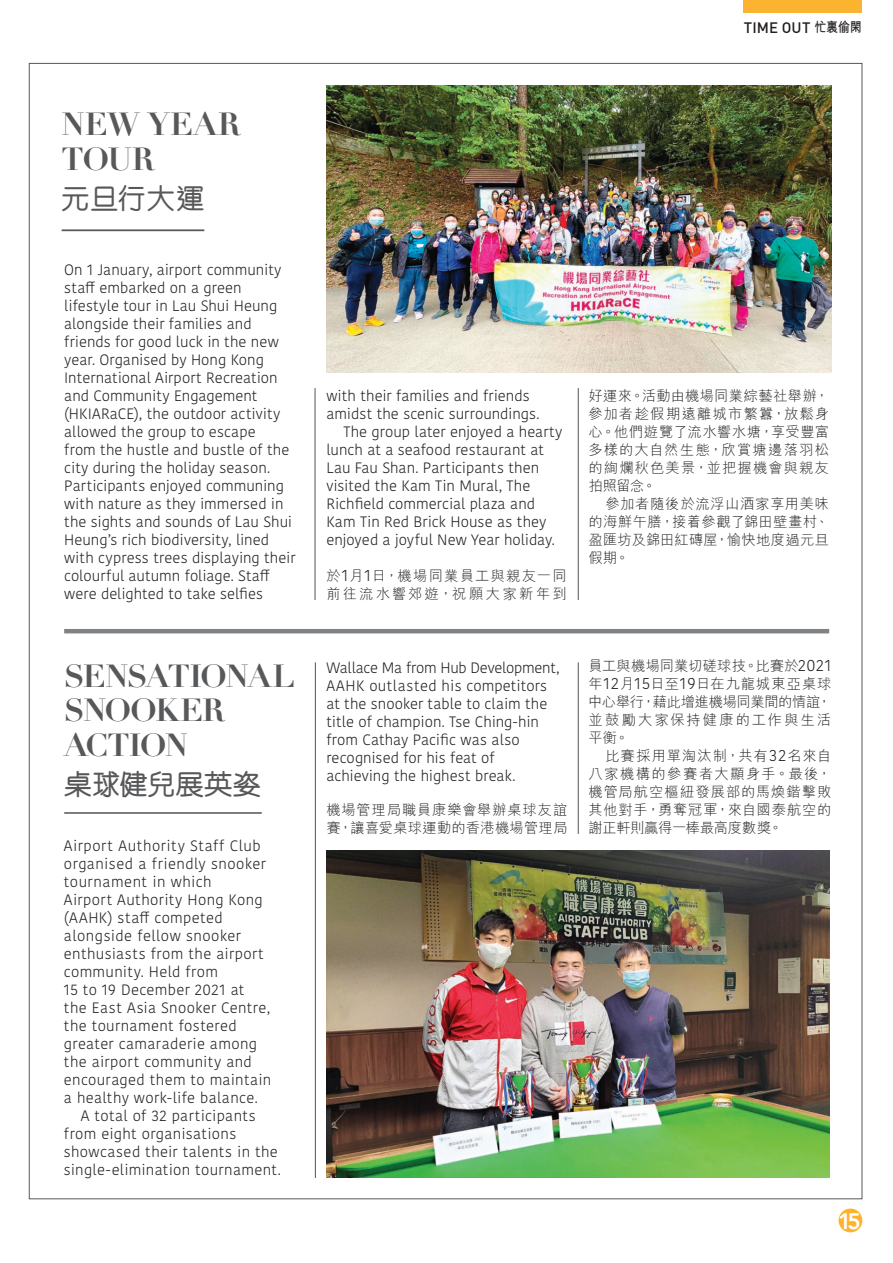
<style>
.page{position:relative;width:893px;height:1263px;background:#fff}
.page>*{position:absolute;margin:0;border:0;box-sizing:border-box;transform-origin:0 0}
.t1{font:700 31.5px/34.5px "Didot LT Std";letter-spacing:-.035em;color:#57585a}
.t2{font:700 31.5px/34.5px "Didot LT Std";letter-spacing:-.005em;color:#57585a}
.t3{font:500 28.5px "M Yuen HK";letter-spacing:-.005em;color:#57585a}
.t4{font:800 22.5px "Avenir";color:#fff}
.t5{font:300 15px/18px "Kohinoor Bangla";letter-spacing:.005em;color:#231f20}
.t6{font:300 15px "Kohinoor Bangla";letter-spacing:.025em;color:#231f20}
.t7{font:300 15px "Kohinoor Bangla";letter-spacing:.035em;color:#231f20}
.t8{font:300 15px "Kohinoor Bangla";letter-spacing:.03em;color:#231f20}
.t9{font:500 15px "DIN";letter-spacing:.01em;color:#231f20}
.t10{font:300 14.25px/18px "M Hei HK";letter-spacing:.05em;color:#231f20;text-align:justify}
.t11{font:300 14.25px/18px "M Hei HK";letter-spacing:.135em;color:#231f20}
.s1{font-family:"M Hei HK";font-weight:700;font-size:13.5px}
.s2{font-family:"Kohinoor Bangla";font-size:15.9px}
</style>
<div class="page">
<img style="left:326px;top:851px;width:503px;height:326px">
<img style="left:326px;top:86px;width:505px;height:286px">
<hr style="left:62px;top:229px;width:142px;height:2px;background:#57585a">
<hr style="left:64px;top:812px;width:198px;height:2px;background:#57585a">
<hr style="left:578px;top:662px;width:1px;height:172px;background:#505457">
<hr style="left:315px;top:662px;width:1px;height:516px;background:#505457">
<hr style="left:578px;top:388px;width:1px;height:212px;background:#505457">
<hr style="left:315px;top:388px;width:1px;height:212px;background:#505457">
<hr style="left:64px;top:629px;width:765px;height:4px;background:#808385">
<div style="left:838px;top:1208px;width:24px;height:24px;background:#fcb430;border-radius:50%"></div>
<div style="left:744px;top:0;width:118px;height:13px;background:#fcb430"></div>
<p class="t9" style="left:744px;top:17px;width:120px">TIME OUT <span class="s1">忙裏偷閑</span></p>
<h1 class="t2" style="left:62px;top:107px;width:180px">NEW YEAR<br>TOUR</h1>
<h2 class="t3" style="left:62px;top:179px;width:145px">元旦行大運</h2>
<p class="t5" style="left:64px;top:260px;width:233px">On 1 January, airport community staff embarked on a green lifestyle tour in Lau Shui Heung alongside their families and friends for good luck in the new year. Organised by Hong Kong<br>International Airport Recreation and Community Engagement (HKIARaCE), the outdoor activity allowed the group to escape<br>from the hustle and bustle of the city during the holiday season.<br>Participants enjoyed communing with nature as they immersed in the sights and sounds of Lau Shui<br>Heung’s rich biodiversity, lined with cypress trees displaying their colourful autumn foliage. Staff were delighted to take selfies</p>
<h1 class="t1" style="left:64px;top:659px;width:232px">SENSATIONAL<br>SNOOKER<br>ACTION</h1>
<h2 class="t3" style="left:64px;top:765px;width:198px">桌球健兒展英姿</h2>
<p class="t7" style="left:64px;top:834px;width:198px">Airport Authority Staff Club</p>
<p class="t8" style="left:64px;top:852px;width:204px">organised a friendly snooker</p>
<p class="t8" style="left:64px;top:870px;width:149px">tournament in which</p>
<p class="t6" style="left:64px;top:888px;width:200px">Airport Authority Hong Kong</p>
<p class="t6" style="left:64px;top:906px;width:160px">(AAHK) staff competed</p>
<p class="t7" style="left:64px;top:924px;width:179px">alongside fellow snooker</p>
<p class="t6" style="left:64px;top:942px;width:201px">enthusiasts from the airport</p>
<p class="t5" style="left:64px;top:962px;width:156px">community. Held from</p>
<p class="t5" style="left:64px;top:980px;width:182px">15 to 19 December 2021 at</p>
<p class="t6" style="left:64px;top:996px;width:208px">the East Asia Snooker Centre,</p>
<p class="t5" style="left:64px;top:1016px;width:174px">the tournament fostered</p>
<p class="t5" style="left:64px;top:1034px;width:195px">greater camaraderie among</p>
<p class="t5" style="left:64px;top:1052px;width:189px">the airport community and</p>
<p class="t5" style="left:64px;top:1070px;width:209px">encouraged them to maintain</p>
<p class="t5" style="left:64px;top:1088px;width:195px">a healthy work-life balance.</p>
<p class="t5" style="left:81px;top:1106px;width:176px">A total of 32 participants</p>
<p class="t5" style="left:64px;top:1124px;width:174px">from eight organisations</p>
<p class="t6" style="left:64px;top:1140px;width:216px">showcased their talents in the</p>
<p class="t5" style="left:64px;top:1160px;width:219px">single-elimination tournament.</p>
<p class="t5" style="left:326px;top:386px;width:205px">with their families and friends</p>
<p class="t5" style="left:326px;top:404px;width:215px">amidst the scenic surroundings.</p>
<p class="t5" style="left:343px;top:422px;width:221px">The group later enjoyed a hearty</p>
<p class="t5" style="left:326px;top:440px;width:219px">lunch at a seafood restaurant at</p>
<p class="t5" style="left:326px;top:458px;width:214px">Lau Fau Shan. Participants then</p>
<p class="t5" style="left:326px;top:476px;width:206px">visited the Kam Tin Mural, The</p>
<p class="t5" style="left:326px;top:494px;width:210px">Richfield commercial plaza and</p>
<p class="t5" style="left:326px;top:512px;width:222px">Kam Tin Red Brick House as they</p>
<p class="t5" style="left:326px;top:530px;width:230px">enjoyed a joyful New Year holiday.</p>
<p class="t11" style="left:326px;top:566px;width:242px">於<span class="s2">1</span>月<span class="s2">1</span>日，機場同業員工與親友一同前往流水響郊遊，祝願大家新年到</p>
<p class="t10" style="left:589px;top:386px;width:242px">好運來。活動由機場同業綜藝社舉辦，參加者趁假期遠離城市繁囂，放鬆身心。他們遊覽了流水響水塘，享受豐富多樣的大自然生態，欣賞塘邊落羽松的絢爛秋色美景，並把握機會與親友拍照留念。</p>
<p class="t10" style="left:589px;top:494px;width:242px;text-indent:17px">參加者隨後於流浮山酒家享用美味的海鮮午膳，接着參觀了錦田壁畫村、盈匯坊及錦田紅磚屋，愉快地度過元旦假期。</p>
<p class="t5" style="left:326px;top:658px;width:235px">Wallace Ma from Hub Development,<br>AAHK outlasted his competitors at the snooker table to claim the title of champion. Tse Ching-hin from Cathay Pacific was also recognised for his feat of achieving the highest break.</p>
<p class="t10" style="left:326px;top:800px;width:242px">機場管理局職員康樂會舉辦桌球友誼賽，讓喜愛桌球運動的香港機場管理局</p>
<p class="t10" style="left:589px;top:656px;width:244px">員工與機場同業切磋球技。比賽於<span class="s2">2021</span>年<span class="s2">12</span>月<span class="s2">15</span>日至<span class="s2">19</span>日在九龍城東亞桌球中心舉行，藉此增進機場同業間的情誼，並鼓勵大家保持健康的工作與生活平衡。</p>
<p class="t10" style="left:589px;top:746px;width:244px;text-indent:17px">比賽採用單淘汰制，共有<span class="s2">32</span>名來自八家機構的參賽者大顯身手。最後，機管局航空樞紐發展部的馬煥鍇擊敗其他對手，勇奪冠軍，來自國泰航空的謝正軒則贏得一棒最高度數獎。</p>
<h3 class="t4" style="left:838px;top:1203px;width:24px">15</h3>
</div>
